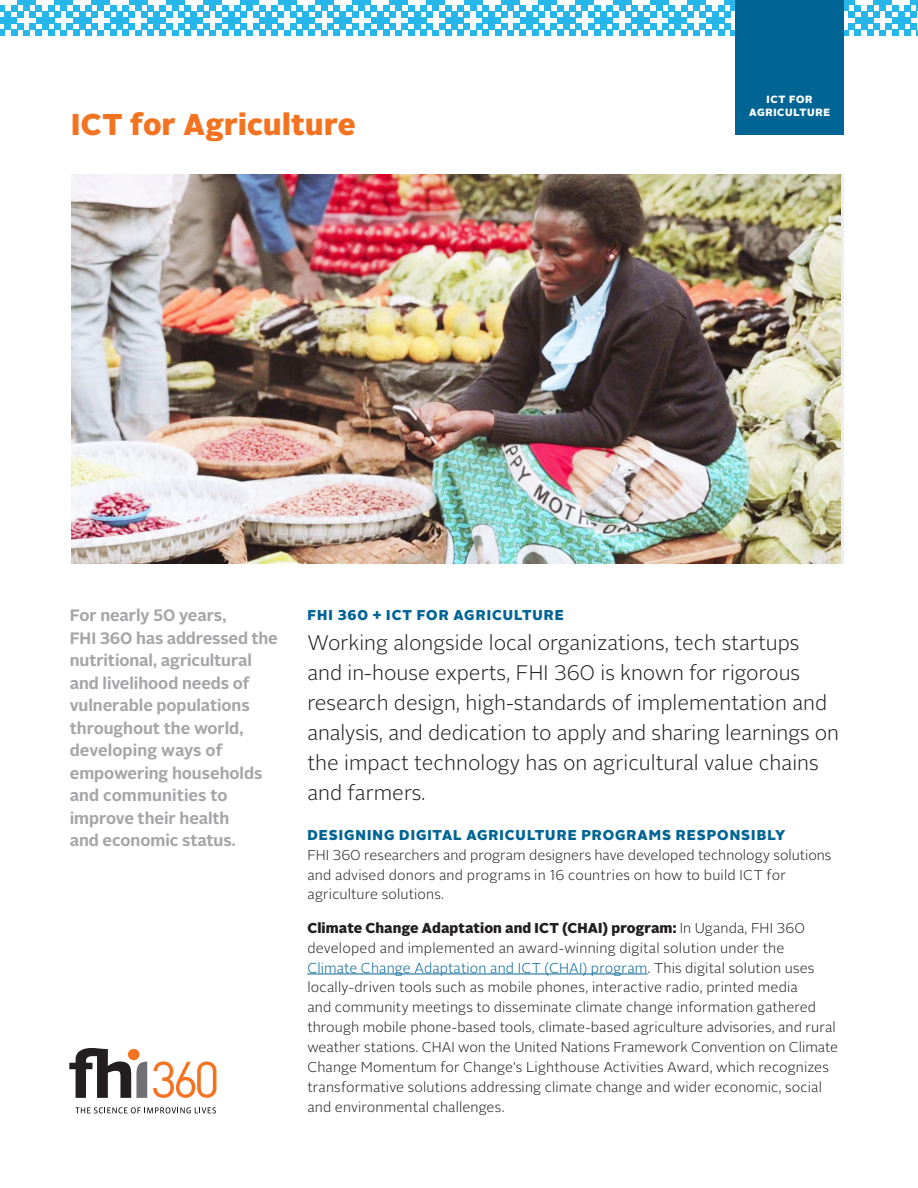
<style>
.page{position:relative;width:918px;height:1188px;background:#fff}
.page>*{position:absolute;margin:0;border:0;box-sizing:border-box;transform-origin:0 0}
.t1{font:900 30px "Alright Sans";letter-spacing:.01em;color:#f47321}
.Body_Intro{font:300 21px/30px "Alright Sans";color:#231f20}
.Side_Callout_Text_It{font:700 16.5px/22.5px "Alright Sans";letter-spacing:-.005em;color:#a6a6aa}
.Body{font:300 14.25px/19.8px "Alright Sans";letter-spacing:.01em;color:#231f20}
.Subhead_1{font:900 14.25px "Alright Sans";letter-spacing:.065em;color:#006494}
.Tab_Text{font:900 10.5px/13.5px "Alright Sans";letter-spacing:.06em;color:#fff;text-align:center}
.s1{font-weight:900}
.s2{color:#006494}
</style>
<div class="page">
<svg style="left:69px;top:1048px;width:78px;height:50px"></svg>
<svg style="left:153px;top:1061px;width:63px;height:37px"></svg>
<svg style="left:76px;top:1107px;width:140px;height:6px"></svg>
<svg style="left:0;top:0;width:918px;height:36px;fill:#26b6ea"></svg>
<div style="left:735px;top:0;width:109px;height:135px;background:#006494"></div>
<hr style="left:307px;top:974px;width:341px;height:1px;background:#006494">
<img style="left:71px;top:174px;width:770px;height:390px">
<p class="t1" style="left:71px;top:103px;width:286px">ICT for Agriculture</p>
<p class="Tab_Text" style="left:749px;top:92px;width:82px">ICT FOR<br>AGRICULTURE</p>
<p class="Side_Callout_Text_It" style="left:70px;top:604px;width:210px">For nearly 50 years,<br>FHI 360 has addressed the nutritional, agricultural and livelihood needs of vulnerable populations throughout the world, developing ways of empowering households and communities to improve their health<br>and economic status.</p>
<p class="Subhead_1" style="left:307px;top:604px;width:258px">FHI 360 + ICT FOR AGRICULTURE</p>
<p class="Body_Intro" style="left:307px;top:628px;width:533px">Working alongside local organizations, tech startups and in-house experts, FHI 360 is known for rigorous research design, high-standards of implementation and analysis, and dedication to apply and sharing learnings on the impact technology has on agricultural value chains and farmers.</p>
<p class="Subhead_1" style="left:307px;top:825px;width:480px">DESIGNING DIGITAL AGRICULTURE PROGRAMS RESPONSIBLY</p>
<p class="Body" style="left:307px;top:845px;width:526px">FHI 360 researchers and program designers have developed technology solutions and advised donors and programs in 16 countries on how to build ICT for agriculture solutions.</p>
<p class="Body" style="left:307px;top:918px;width:532px"><span class="s1">Climate Change Adaptation and ICT (CHAI) program:</span> In Uganda, FHI 360 developed and implemented an award-winning digital solution under the<br><span class="s2">Climate Change Adaptation and ICT (CHAI) program</span>. This digital solution uses locally-driven tools such as mobile phones, interactive radio, printed media<br>and community meetings to disseminate climate change information gathered through mobile phone-based tools, climate-based agriculture advisories, and rural weather stations. CHAI won the United Nations Framework Convention on Climate Change Momentum for Change’s Lighthouse Activities Award, which recognizes transformative solutions addressing climate change and wider economic, social and environmental challenges.</p>
</div>
